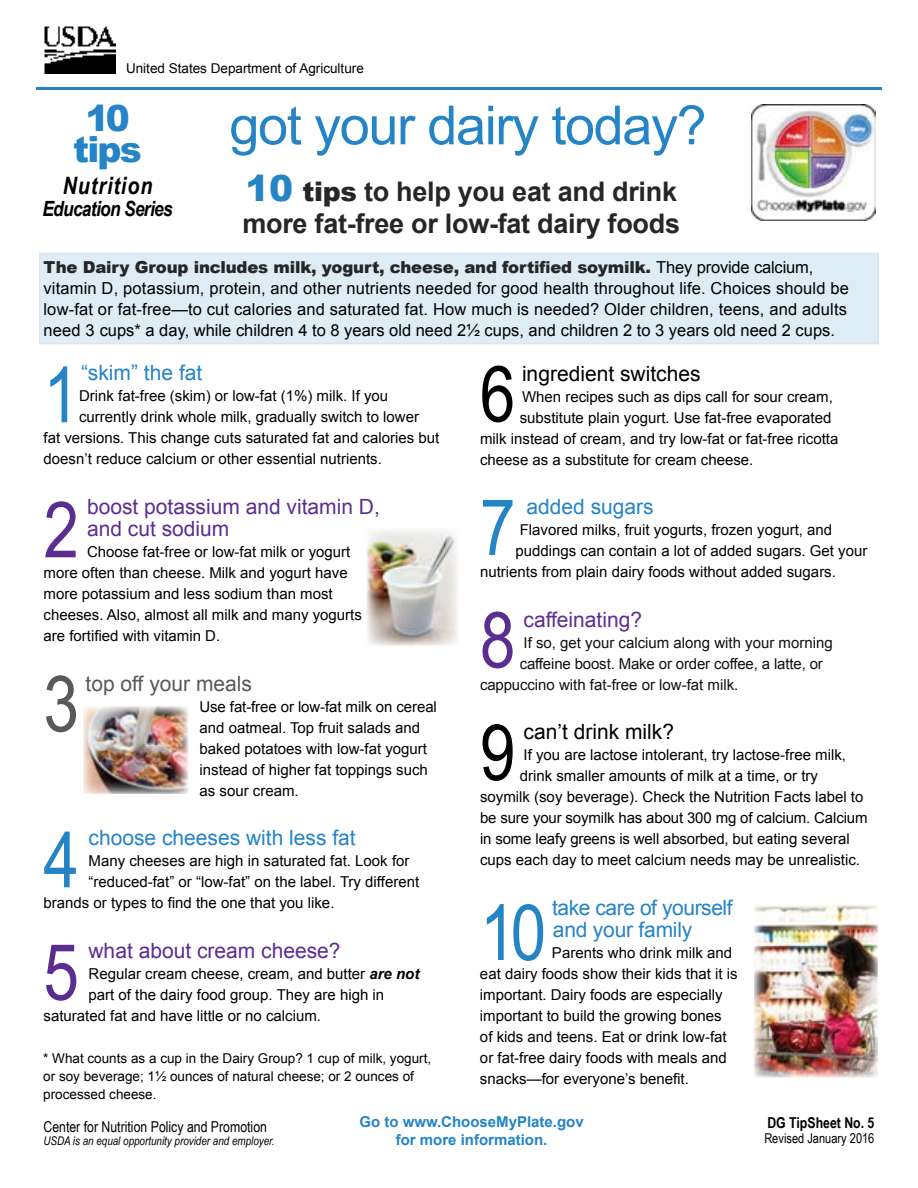
<style>
.page{position:relative;width:918px;height:1188px;background:#fff}
.page>*{position:absolute;margin:0;border:0;box-sizing:border-box;transform-origin:0 0}
.t1{font:77.85px "Arial Narrow";color:#2484c6}
.t2{font:77.85px "Arial Narrow";color:#5c2d91}
.t3{font:77.85px "Arial Narrow";color:#000}
.t4{font:77.85px "Arial Narrow";color:#58595b}
.t5{font:54px "Arial";letter-spacing:-.025em;color:#2484c6}
.t6{font:900 36px/31.5px "Arial";letter-spacing:-.05em;color:#2484c6;text-align:center}
.t7{font:700 27px/31.5px "Arial";letter-spacing:-.01em;color:#262626}
.t8{font:italic 700 24px "Arial Narrow";letter-spacing:.04em;color:#000}
.t9{font:21px/22.5px "Arial";color:#5c2d91}
.t10{font:21px "Arial";color:#2484c6}
.t11{font:21px "Arial";color:#000}
.t12{font:21px/22.5px "Arial";letter-spacing:-.02em;color:#2484c6}
.t13{font:21px "Arial";color:#58595b}
.t14{font:italic 700 21px "Arial Narrow";letter-spacing:-.03em;color:#000}
.t15{font:16.5px/21px "Arial";letter-spacing:.01em;color:#000}
.t16{font:15px/21px "Arial";color:#000}
.t17{font:15px "Arial";color:#111}
.t18{font:700 15px/18px "Arial";color:#2484c6;text-align:center}
.t19{font:15px "Arial Narrow";color:#000}
.t20{font:700 15px "Arial Narrow";color:#000}
.t21{font:13.5px/18px "Arial";color:#000}
.t22{font:13.5px "Arial Narrow";color:#000}
.t23{font:italic 12px "Arial Narrow";color:#000}
.s1{font-weight:900;font-size:36px;color:#2484c6}
.s2{font-weight:900}
.s3{font-weight:900;color:#262626}
.s4{font-weight:700;font-style:italic}
</style>
<div class="page">
<img style="left:754px;top:905px;width:124px;height:173px">
<img style="left:367px;top:530px;width:91px;height:115px">
<img style="left:83px;top:706px;width:105px;height:87px">
<div style="left:39px;top:253px;width:840px;height:91px;background:#deecf6"></div>
<hr style="left:36px;top:87px;width:846px;height:3px;background:#2484c6">
<img style="left:751px;top:105px;width:125px;height:116px">
<img style="left:44px;top:26px;width:71px;height:47px">
<p class="t21" style="left:126px;top:59px;width:239px">United States Department of Agriculture</p>
<h3 class="t6" style="left:73px;top:101px;width:70px">10 tips</h3>
<h3 class="t8" style="left:63px;top:167px;width:91px">Nutrition</h3>
<h3 class="t14" style="left:42px;top:193px;width:132px">Education Series</h3>
<h2 class="t5" style="left:229px;top:90px;width:479px">got your dairy today?</h2>
<h3 class="t7" style="left:242px;top:177px;width:439px"><span class="s1">10</span> <span class="s2">tips</span> to help you eat and drink more fat-free or low-fat dairy foods</h3>
<p class="t15" style="left:44px;top:257px;width:807px"><span class="s3">The Dairy Group includes milk, yogurt, cheese, and fortified soymilk.</span> They provide calcium, vitamin D, potassium, protein, and other nutrients needed for good health throughout life. Choices should be low-fat or fat-free—to cut calories and saturated fat. How much is needed? Older children, teens, and adults need 3 cups* a day, while children 4 to 8 years old need 2½ cups, and children 2 to 3 years old need 2 cups.</p>
<h1 class="t1" style="left:44px;top:338px;width:37px">1</h1>
<h3 class="t10" style="left:81px;top:359px;width:123px">“skim” the fat</h3>
<h1 class="t3" style="left:480px;top:337px;width:37px">6</h1>
<h3 class="t11" style="left:522px;top:360px;width:180px">ingredient switches</h3>
<p class="t16" style="left:79px;top:386px;width:311px">Drink fat-free (skim) or low-fat (1%) milk. If you</p>
<p class="t16" style="left:79px;top:407px;width:342px">currently drink whole milk, gradually switch to lower</p>
<p class="t16" style="left:44px;top:428px;width:397px">fat versions. This change cuts saturated fat and calories but</p>
<p class="t16" style="left:44px;top:449px;width:340px">doesn’t reduce calcium or other essential nutrients.</p>
<h1 class="t2" style="left:44px;top:473px;width:37px">2</h1>
<h3 class="t9" style="left:87px;top:495px;width:294px">boost potassium and vitamin D, and cut sodium</h3>
<p class="t16" style="left:522px;top:386px;width:312px">When recipes such as dips call for sour cream,</p>
<p class="t16" style="left:520px;top:407px;width:313px">substitute plain yogurt. Use fat-free evaporated</p>
<p class="t16" style="left:480px;top:428px;width:360px">milk instead of cream, and try low-fat or fat-free ricotta</p>
<p class="t16" style="left:480px;top:449px;width:275px">cheese as a substitute for cream cheese.</p>
<h1 class="t1" style="left:480px;top:470px;width:37px">7</h1>
<h3 class="t10" style="left:526px;top:493px;width:129px">added sugars</h3>
<p class="t16" style="left:520px;top:520px;width:314px">Flavored milks, fruit yogurts, frozen yogurt, and</p>
<p class="t16" style="left:516px;top:541px;width:353px">puddings can contain a lot of added sugars. Get your</p>
<p class="t16" style="left:480px;top:562px;width:357px">nutrients from plain dairy foods without added sugars.</p>
<h1 class="t2" style="left:480px;top:583px;width:37px">8</h1>
<h3 class="t9" style="left:524px;top:609px;width:120px">caffeinating?</h3>
<p class="t16" style="left:44px;top:542px;width:320px;text-indent:44px">Choose fat-free or low-fat milk or yogurt more often than cheese. Milk and yogurt have more potassium and less sodium than most cheeses. Also, almost all milk and many yogurts are fortified with vitamin D.</p>
<h1 class="t4" style="left:44px;top:647px;width:37px">3</h1>
<h3 class="t13" style="left:86px;top:670px;width:168px">top off your meals</h3>
<p class="t17" style="left:524px;top:633px;width:311px">If so, get your calcium along with your morning</p>
<p class="t17" style="left:520px;top:654px;width:305px">caffeine boost. Make or order coffee, a latte, or</p>
<p class="t17" style="left:480px;top:675px;width:260px">cappuccino with fat-free or low-fat milk.</p>
<h1 class="t3" style="left:480px;top:695px;width:37px">9</h1>
<h3 class="t11" style="left:524px;top:718px;width:152px">can’t drink milk?</h3>
<p class="t16" style="left:200px;top:696px;width:239px">Use fat-free or low-fat milk on cereal and oatmeal. Top fruit salads and baked potatoes with low-fat yogurt instead of higher fat toppings such as sour cream.</p>
<p class="t16" style="left:524px;top:745px;width:324px">If you are lactose intolerant, try lactose-free milk,</p>
<p class="t16" style="left:520px;top:766px;width:300px">drink smaller amounts of milk at a time, or try</p>
<p class="t16" style="left:480px;top:787px;width:385px">soymilk (soy beverage). Check the Nutrition Facts label to</p>
<p class="t16" style="left:480px;top:808px;width:389px">be sure your soymilk has about 300 mg of calcium. Calcium</p>
<p class="t16" style="left:480px;top:829px;width:371px">in some leafy greens is well absorbed, but eating several</p>
<p class="t16" style="left:480px;top:850px;width:382px">cups each day to meet calcium needs may be unrealistic.</p>
<h1 class="t1" style="left:480px;top:875px;width:68px">10</h1>
<h3 class="t12" style="left:552px;top:897px;width:182px">take care of yourself and your family</h3>
<h1 class="t1" style="left:44px;top:803px;width:37px">4</h1>
<h3 class="t10" style="left:88px;top:824px;width:269px">choose cheeses with less fat</h3>
<p class="t16" style="left:89px;top:851px;width:322px">Many cheeses are high in saturated fat. Look for</p>
<p class="t16" style="left:89px;top:872px;width:332px">“reduced-fat” or “low-fat” on the label. Try different</p>
<p class="t16" style="left:44px;top:893px;width:292px">brands or types to find the one that you like.</p>
<h1 class="t2" style="left:44px;top:915px;width:37px">5</h1>
<h3 class="t9" style="left:88px;top:939px;width:254px">what about cream cheese?</h3>
<p class="t16" style="left:480px;top:943px;width:259px;text-indent:72px">Parents who drink milk and eat dairy foods show their kids that it is important. Dairy foods are especially important to build the growing bones of kids and teens. Eat or drink low-fat or fat-free dairy foods with meals and snacks—for everyone’s benefit.</p>
<p class="t16" style="left:89px;top:963px;width:332px">Regular cream cheese, cream, and butter <span class="s4">are not</span></p>
<p class="t16" style="left:89px;top:984px;width:297px">part of the dairy food group. They are high in</p>
<p class="t16" style="left:44px;top:1005px;width:279px">saturated fat and have little or no calcium.</p>
<p class="t21" style="left:43px;top:1049px;width:389px">* What counts as a cup in the Dairy Group? 1 cup of milk, yogurt, or soy beverage; 1½ ounces of natural cheese; or 2 ounces of processed cheese.</p>
<p class="t19" style="left:44px;top:1115px;width:225px">Center for Nutrition Policy and Promotion</p>
<p class="t23" style="left:44px;top:1133px;width:233px">USDA is an equal opportunity provider and employer.</p>
<p class="t18" style="left:359px;top:1113px;width:226px">Go to www.ChooseMyPlate.gov for more information.</p>
<p class="t20" style="left:767px;top:1111px;width:109px">DG TipSheet No. 5</p>
<p class="t22" style="left:764px;top:1128px;width:112px">Revised January 2016</p>
</div>
